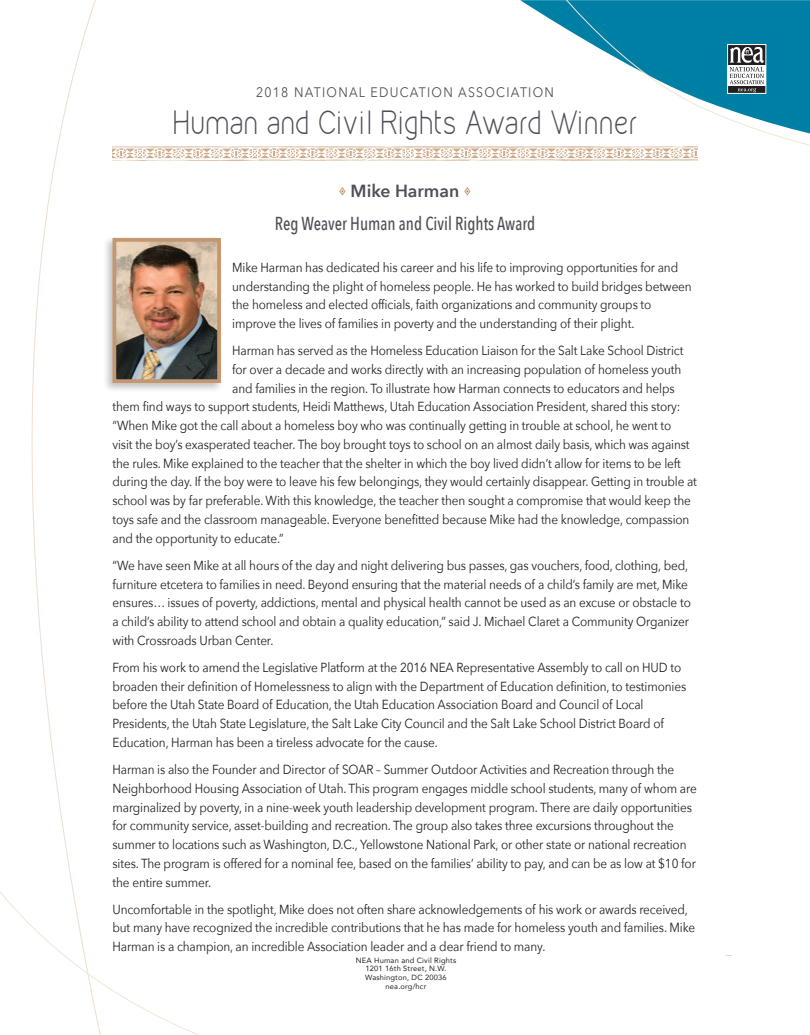
<style>
.page{position:relative;width:810px;height:1035px;background:#fff}
.page>*{position:absolute;margin:0;border:0;box-sizing:border-box;transform-origin:0 0}
.t1{font:300 30px "Kirvy";letter-spacing:.01em;color:#504f58;scale:.9 1}
.t2{font:500 18.75px "Avenir Next Condensed";color:#504f58;scale:.9 1}
.t3{font:600 17.5px "Avenir Next";color:#504f58}
.t4{font:13.75px "Avenir Next";letter-spacing:.1em;color:#504f58;scale:.9 1}
.t5{font:13.12px/18.8px "Avenir Next";letter-spacing:-.01em;color:#231f20;scale:.9 1}
.t6{font:7.5px/8.8px "Avenir";letter-spacing:.025em;color:#231f20;text-align:center}
</style>
<div class="page">
<svg style="left:112px;top:146px;width:432px;height:15px"></svg>
<svg style="left:31px;top:0;width:65px;height:603px"></svg>
<svg style="left:520px;top:0;width:24px;height:15px"></svg>
<svg style="left:544px;top:0;width:266px;height:161px"></svg>
<svg style="left:0;top:603px;width:199px;height:432px"></svg>
<svg style="left:729px;top:46px;width:35px;height:46px"></svg>
<div style="left:727px;top:44px;width:39px;height:50px;border:1px solid #fff"></div>
<div style="left:102px;top:235px;width:121px;height:158px;background:#231f20;opacity:.27"></div>
<img style="left:117px;top:243px;width:99px;height:135px">
<div style="left:112px;top:238px;width:109px;height:145px;border:4px solid #c4976f"></div>
<p class="t4" style="left:256px;top:80px;width:333px">2018 NATIONAL EDUCATION ASSOCIATION</p>
<h1 class="t1" style="left:172px;top:105px;width:518px">Human and Civil Rights Award Winner</h1>
<h3 class="t3" style="left:351px;top:175px;width:110px">Mike Harman</h3>
<h2 class="t2" style="left:275px;top:213px;width:291px">Reg Weaver Human and Civil Rights Award</h2>
<p class="t5" style="left:232px;top:257px;width:512px">Mike Harman has dedicated his career and his life to improving opportunities for and understanding the plight of homeless people. He has worked to build bridges between the homeless and elected officials, faith organizations and community groups to improve the lives of families in poverty and the understanding of their plight.</p>
<p class="t5" style="left:232px;top:341px;width:503px">Harman has served as the Homeless Education Liaison for the Salt Lake School District</p>
<p class="t5" style="left:232px;top:359px;width:501px">for over a decade and works directly with an increasing population of homeless youth</p>
<p class="t5" style="left:232px;top:378px;width:493px">and families in the region. To illustrate how Harman connects to educators and helps</p>
<p class="t5" style="left:113px;top:397px;width:633px">them find ways to support students, Heidi Matthews, Utah Education Association President, shared this story:</p>
<p class="t5" style="left:113px;top:416px;width:623px">“When Mike got the call about a homeless boy who was continually getting in trouble at school, he went to</p>
<p class="t5" style="left:113px;top:434px;width:643px">visit the boy’s exasperated teacher. The boy brought toys to school on an almost daily basis, which was against</p>
<p class="t5" style="left:113px;top:453px;width:633px">the rules. Mike explained to the teacher that the shelter in which the boy lived didn’t allow for items to be left</p>
<p class="t5" style="left:113px;top:472px;width:651px">during the day. If the boy were to leave his few belongings, they would certainly disappear. Getting in trouble at</p>
<p class="t5" style="left:113px;top:491px;width:644px">school was by far preferable. With this knowledge, the teacher then sought a compromise that would keep the</p>
<p class="t5" style="left:113px;top:509px;width:643px">toys safe and the classroom manageable. Everyone benefitted because Mike had the knowledge, compassion</p>
<p class="t5" style="left:113px;top:528px;width:192px">and the opportunity to educate.”</p>
<p class="t5" style="left:113px;top:555px;width:644px">“We have seen Mike at all hours of the day and night delivering bus passes, gas vouchers, food, clothing, bed, furniture etcetera to families in need. Beyond ensuring that the material needs of a child’s family are met, Mike ensures… issues of poverty, addictions, mental and physical health cannot be used as an excuse or obstacle to a child’s ability to attend school and obtain a quality education,” said J. Michael Claret a Community Organizer with Crossroads Urban Center.</p>
<p class="t5" style="left:113px;top:657px;width:639px">From his work to amend the Legislative Platform at the 2016 NEA Representative Assembly to call on HUD to broaden their definition of Homelessness to align with the Department of Education definition, to testimonies before the Utah State Board of Education, the Utah Education Association Board and Council of Local Presidents, the Utah State Legislature, the Salt Lake City Council and the Salt Lake School District Board of Education, Harman has been a tireless advocate for the cause.</p>
<p class="t5" style="left:113px;top:760px;width:651px">Harman is also the Founder and Director of SOAR – Summer Outdoor Activities and Recreation through the Neighborhood Housing Association of Utah. This program engages middle school students, many of whom are marginalized by poverty, in a nine-week youth leadership development program. There are daily opportunities for community service, asset-building and recreation. The group also takes three excursions throughout the summer to locations such as Washington, D.C., Yellowstone National Park, or other state or national recreation sites. The program is offered for a nominal fee, based on the families’ ability to pay, and can be as low at $10 for the entire summer.</p>
<p class="t5" style="left:113px;top:899px;width:649px">Uncomfortable in the spotlight, Mike does not often share acknowledgements of his work or awards received, but many have recognized the incredible contributions that he has made for homeless youth and families. Mike<br>Harman is a champion, an incredible Association leader and a dear friend to many.</p>
<p class="t6" style="left:356px;top:955px;width:102px">NEA Human and Civil Rights<br>1201 16th Street, N.W.<br>Washington, DC 20036 nea.org/hcr</p>
</div>
